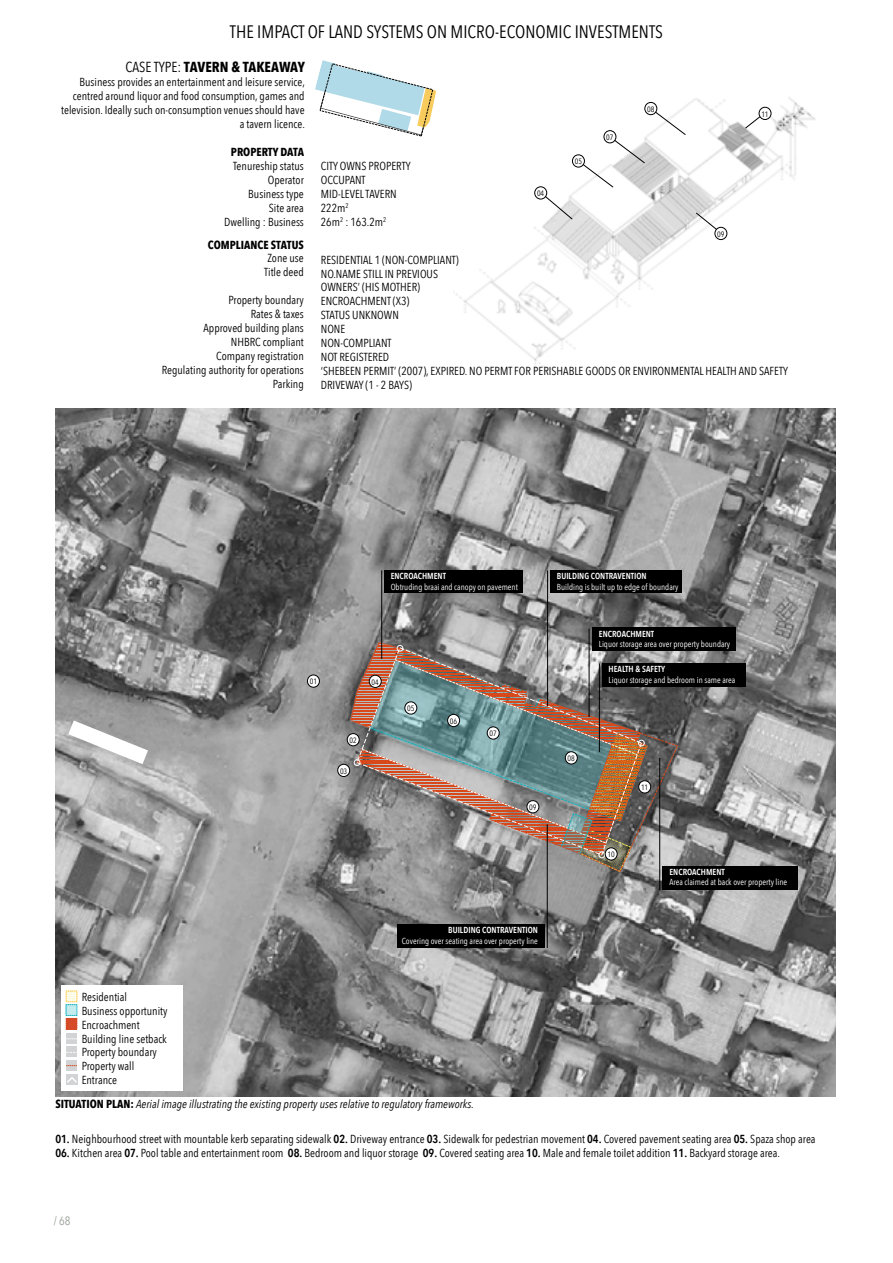
<style>
.page{position:relative;width:893px;height:1263px;background:#fff}
.page>*{position:absolute;margin:0;border:0;box-sizing:border-box;transform-origin:0 0}
.t1{font:18px "Avenir Next Condensed";color:#000}
.t2{font:700 14.55px "Avenir Next Condensed";color:#000}
.t3{font:12px "Avenir Next Condensed";color:#98a196}
.t4{font:11.55px/14px "Avenir Next Condensed";color:#000}
.t5{font:italic 11.55px "Avenir Next Condensed";color:#000}
.t6{font:700 11.55px "Avenir Next Condensed";color:#000}
.t7{font:8.7px "Avenir Next Condensed";color:#fff}
.t8{font:600 8.7px "Avenir Next Condensed";color:#fff}
.t9{font:7.8px "Avenir Next Condensed";color:#000}
.s1{font-weight:400}
.s2{font-weight:700;font-style:normal}
.s3{font-weight:600}
</style>
<div class="page">
<img style="left:456px;top:97px;width:360px;height:274px">
<div style="left:715px;top:227px;width:12px;height:13px;background:#fff;border-radius:50%"></div>
<div style="left:715px;top:227px;width:12px;height:13px;border:1px solid #000;border-radius:50%"></div>
<div style="left:759px;top:107px;width:12px;height:13px;background:#fff;border-radius:50%"></div>
<div style="left:759px;top:107px;width:12px;height:13px;border:1px solid #000;border-radius:50%"></div>
<div style="left:535px;top:187px;width:12px;height:12px;background:#fff;border-radius:50%"></div>
<div style="left:535px;top:187px;width:12px;height:12px;border:1px solid #000;border-radius:50%"></div>
<div style="left:572px;top:155px;width:12px;height:12px;background:#fff;border-radius:50%"></div>
<div style="left:572px;top:155px;width:13px;height:12px;border:1px solid #000;border-radius:50%"></div>
<div style="left:604px;top:131px;width:12px;height:12px;background:#fff;border-radius:50%"></div>
<div style="left:604px;top:131px;width:12px;height:12px;border:1px solid #000;border-radius:50%"></div>
<div style="left:645px;top:102px;width:12px;height:13px;background:#fff;border-radius:50%"></div>
<div style="left:645px;top:102px;width:12px;height:13px;border:1px solid #000;border-radius:50%"></div>
<svg style="left:696px;top:213px;width:21px;height:17px"></svg>
<svg style="left:745px;top:117px;width:15px;height:12px"></svg>
<svg style="left:545px;top:196px;width:28px;height:24px"></svg>
<svg style="left:583px;top:140px;width:62px;height:48px"></svg>
<svg style="left:655px;top:112px;width:31px;height:23px"></svg>
<svg style="left:315px;top:60px;width:121px;height:76px"></svg>
<img style="left:56px;top:409px;width:780px;height:688px">
<svg style="left:68px;top:720px;width:80px;height:44px"></svg>
<div style="left:307px;top:675px;width:12px;height:12px;background:#fff;border-radius:50%"></div>
<div style="left:307px;top:675px;width:13px;height:12px;border:1px solid #000;border-radius:50%"></div>
<div style="left:347px;top:733px;width:12px;height:13px;border:1px solid #000;border-radius:50%"></div>
<div style="left:338px;top:764px;width:12px;height:12px;background:#fff;border-radius:50%"></div>
<div style="left:338px;top:764px;width:12px;height:13px;border:1px solid #000;border-radius:50%"></div>
<hr style="left:381px;top:570px;width:1px;height:88px;background:#000">
<div style="left:384px;top:570px;width:138px;height:23px;background:#000"></div>
<hr style="left:589px;top:628px;width:1px;height:88px;background:#000">
<hr style="left:547px;top:570px;width:1px;height:135px;background:#000">
<hr style="left:659px;top:758px;width:1px;height:132px;background:#000">
<hr style="left:547px;top:825px;width:1px;height:123px;background:#000">
<svg style="left:350px;top:641px;width:329px;height:232px;background:#8c8680"></svg>
<div style="left:592px;top:628px;width:144px;height:23px;background:#000"></div>
<div style="left:550px;top:570px;width:132px;height:23px;background:#000"></div>
<div style="left:602px;top:663px;width:144px;height:24px;background:#000"></div>
<div style="left:663px;top:866px;width:135px;height:24px;background:#000"></div>
<div style="left:397px;top:925px;width:148px;height:23px;background:#000"></div>
<div style="left:61px;top:986px;width:121px;height:105px;background:#fff"></div>
<div style="left:66px;top:991px;width:11px;height:11px;background:#fcfbe7"></div>
<div style="left:66px;top:1005px;width:11px;height:10px;background:#c4ebee"></div>
<div style="left:66px;top:1004px;width:11px;height:12px;border:1px dashed #bfbfbf"></div>
<div style="left:66px;top:1018px;width:11px;height:11px;background:#d64b27"></div>
<svg style="left:66px;top:1060px;width:11px;height:11px"></svg>
<div style="left:66px;top:1046px;width:11px;height:11px;background:#d1d3d4"></div>
<svg style="left:66px;top:1033px;width:11px;height:11px"></svg>
<div style="left:66px;top:1074px;width:11px;height:11px;background:#d1d3d4"></div>
<svg style="left:67px;top:1075px;width:11px;height:9px"></svg>
<h1 class="t1" style="left:230px;top:16px;width:434px">THE IMPACT OF LAND SYSTEMS ON MICRO-ECONOMIC INVESTMENTS</h1>
<p class="t2" style="left:126px;top:58px;width:181px"><span class="s1">CASE TYPE:</span> TAVERN &amp; TAKEAWAY</p>
<p class="t4" style="left:61px;top:74px;width:245px;text-align:right">Business provides an entertainment and leisure service, centred around liquor and food consumption, games and television. Ideally such on-consumption venues should have a tavern licence.</p>
<p class="t9" style="left:606px;top:131px;width:9px">07</p>
<p class="t9" style="left:647px;top:102px;width:9px">08</p>
<p class="t9" style="left:761px;top:107px;width:9px">11</p>
<p class="t6" style="left:231px;top:145px;width:75px">PROPERTY DATA</p>
<p class="t4" style="left:224px;top:159px;width:81px;text-align:right">Tenureship status<br>Operator<br>Business type<br>Site area<br>Dwelling : Business</p>
<p class="t4" style="left:321px;top:159px;width:91px">CITY OWNS PROPERTY<br>OCCUPANT<br>MID-LEVEL TAVERN<br>222m<sup>2<br></sup>26m<sup>2</sup> : 163.2m<sup>2</sup></p>
<p class="t4" style="left:321px;top:252px;width:469px">RESIDENTIAL 1 (NON-COMPLIANT)<br>NO.NAME STILL IN PREVIOUS<br>OWNERS’ (HIS MOTHER)<br>ENCROACHMENT (X3)<br>STATUS UNKNOWN<br>NONE<br>NON-COMPLIANT<br>NOT REGISTERED<br>‘SHEBEEN PERMIT’ (2007), EXPIRED. NO PERMT FOR PERISHABLE GOODS OR ENVIRONMENTAL HEALTH AND SAFETY<br>DRIVEWAY (1 - 2 BAYS)</p>
<p class="t9" style="left:575px;top:155px;width:9px">05</p>
<p class="t9" style="left:537px;top:187px;width:9px">04</p>
<p class="t9" style="left:717px;top:227px;width:9px">09</p>
<p class="t6" style="left:208px;top:237px;width:97px">COMPLIANCE STATUS</p>
<p class="t4" style="left:264px;top:251px;width:41px">Zone use<br>Title deed</p>
<p class="t4" style="left:162px;top:293px;width:144px;text-align:right">Property boundary<br>Rates &amp; taxes<br>Approved building plans<br>NHBRC compliant<br>Company registration<br>Regulating authority for operations<br>Parking</p>
<p class="t4" style="left:82px;top:989px;width:87px">Residential<br>Business opportunity<br>Encroachment<br>Building line setback<br>Property boundary<br>Property wall<br>Entrance</p>
<p class="t9" style="left:310px;top:675px;width:9px">01</p>
<p class="t8" style="left:391px;top:568px;width:57px">ENCROACHMENT</p>
<p class="t7" style="left:391px;top:579px;width:129px">Obtruding braai and canopy on pavement</p>
<p class="t9" style="left:372px;top:675px;width:9px">04</p>
<p class="t9" style="left:349px;top:733px;width:9px">02</p>
<p class="t9" style="left:340px;top:764px;width:9px">03</p>
<p class="t9" style="left:407px;top:702px;width:9px">05</p>
<p class="t9" style="left:450px;top:714px;width:9px">06</p>
<p class="t9" style="left:489px;top:727px;width:9px">07</p>
<p class="t9" style="left:529px;top:800px;width:9px">09</p>
<p class="t8" style="left:448px;top:923px;width:91px">BUILDING CONTRAVENTION</p>
<p class="t7" style="left:402px;top:933px;width:138px">Covering over seating area over property line</p>
<p class="t8" style="left:557px;top:568px;width:91px">BUILDING CONTRAVENTION</p>
<p class="t7" style="left:557px;top:579px;width:123px">Building is built up to edge of boundary</p>
<p class="t8" style="left:599px;top:626px;width:57px">ENCROACHMENT</p>
<p class="t7" style="left:599px;top:636px;width:133px">Liquor storage area over property boundary</p>
<p class="t9" style="left:568px;top:752px;width:9px">08</p>
<p class="t8" style="left:609px;top:661px;width:58px">HEALTH &amp; SAFETY</p>
<p class="t7" style="left:609px;top:672px;width:128px">Liquor storage and bedroom in same area</p>
<p class="t9" style="left:607px;top:848px;width:9px">10</p>
<p class="t9" style="left:641px;top:781px;width:9px">11</p>
<p class="t8" style="left:669px;top:864px;width:57px">ENCROACHMENT</p>
<p class="t7" style="left:669px;top:875px;width:119px">Area claimed at back over property line</p>
<p class="t5" style="left:55px;top:1097px;width:420px"><span class="s2">SITUATION PLAN:</span> Aerial image illustrating the existing property uses relative to regulatory frameworks.</p>
<p class="t4" style="left:55px;top:1131px;width:762px"><span class="s3">01.</span> Neighbourhood street with mountable kerb separating sidewalk <span class="s3">02.</span> Driveway entrance <span class="s3">03.</span> Sidewalk for pedestrian movement <span class="s3">04.</span> Covered pavement seating area <span class="s3">05.</span> Spaza shop area</p>
<p class="t4" style="left:55px;top:1145px;width:726px"><span class="s3">06.</span> Kitchen area <span class="s3">07.</span> Pool table and entertainment room <span class="s3">08.</span> Bedroom and liquor storage <span class="s3">09.</span> Covered seating area <span class="s3">10.</span> Male and female toilet addition <span class="s3">11.</span> Backyard storage area.</p>
<p class="t3" style="left:54px;top:1210px;width:18px">/ 68</p>
</div>
